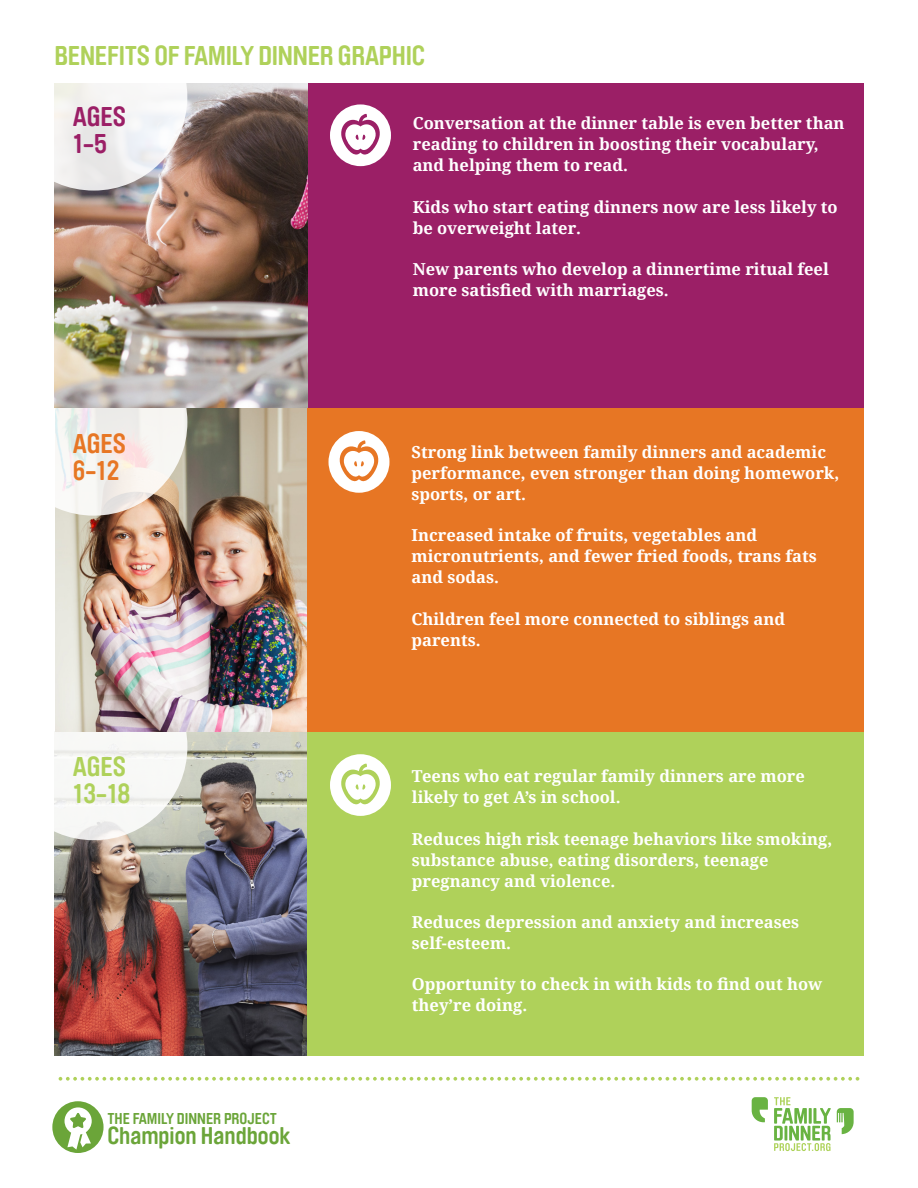
<style>
.page{position:relative;width:918px;height:1188px;background:#fff}
.page>*{position:absolute;margin:0;border:0;box-sizing:border-box;transform-origin:0 0}
.t1{font:700 27px/27px "Brauer Neue";letter-spacing:-.01em;color:#afd15a}
.t2{font:700 27px/27px "Brauer Neue";color:#e77624}
.t3{font:700 27px/27px "Brauer Neue";color:#9b1f66}
.t4{font:700 24px "Brauer Neue";color:#6ba539}
.Bulleted_List{font:700 16.5px/21px "Noto Serif";color:#fff}
.t5{font:700 15.6px "Brauer Neue";color:#6ba539}
</style>
<div class="page">
<svg style="left:59px;top:1077px;width:800px;height:4px"></svg>
<svg style="left:752px;top:1097px;width:16px;height:25px"></svg>
<svg style="left:837px;top:1108px;width:17px;height:26px"></svg>
<svg style="left:774px;top:1097px;width:57px;height:54px"></svg>
<div style="left:52px;top:1101px;width:52px;height:52px;background:#6ba539;border-radius:50%"></div>
<svg style="left:65px;top:1107px;width:27px;height:43px"></svg>
<img style="left:54px;top:408px;width:254px;height:648px">
<svg style="left:0;top:653px;width:187px;height:187px"></svg>
<svg style="left:0;top:328px;width:187px;height:188px"></svg>
<div style="left:308px;top:732px;width:556px;height:324px;background:#afd15a"></div>
<div style="left:308px;top:408px;width:556px;height:324px;background:#e77624"></div>
<div style="left:330px;top:754px;width:61px;height:62px;background:#fff;border-radius:50%"></div>
<svg style="left:341px;top:764px;width:39px;height:41px"></svg>
<div style="left:329px;top:431px;width:60px;height:62px;background:#fff;border-radius:50%"></div>
<svg style="left:339px;top:440px;width:40px;height:42px"></svg>
<div style="left:308px;top:83px;width:556px;height:325px;background:#9b1f66"></div>
<div style="left:330px;top:104px;width:61px;height:62px;background:#fff;border-radius:50%"></div>
<svg style="left:341px;top:114px;width:39px;height:41px"></svg>
<img style="left:54px;top:83px;width:254px;height:325px">
<svg style="left:0;top:3px;width:187px;height:188px"></svg>
<h2 class="t1" style="left:55px;top:42px;width:372px">BENEFITS OF FAMILY DINNER GRAPHIC</h2>
<p class="t3" style="left:73px;top:104px;width:55px">AGES<br>1-5</p>
<p class="t2" style="left:73px;top:430px;width:55px">AGES<br>6-12</p>
<p class="t1" style="left:73px;top:753px;width:59px">AGES<br>13-18</p>
<p class="t5" style="left:107px;top:1109px;width:171px">THE FAMILY DINNER PROJECT</p>
<h2 class="t4" style="left:107px;top:1122px;width:185px">Champion Handbook</h2>
<p class="Bulleted_List" style="left:413px;top:112px;width:433px">Conversation at the dinner table is even better than reading to children in boosting their vocabulary, and helping them to read.</p>
<p class="Bulleted_List" style="left:413px;top:196px;width:426px">Kids who start eating dinners now are less likely to be overweight later.</p>
<p class="Bulleted_List" style="left:413px;top:258px;width:418px">New parents who develop a dinnertime ritual feel more satisfied with marriages.</p>
<p class="Bulleted_List" style="left:411px;top:441px;width:429px">Strong link between family dinners and academic performance, even stronger than doing homework, sports, or art.</p>
<p class="Bulleted_List" style="left:411px;top:524px;width:407px">Increased intake of fruits, vegetables and micronutrients, and fewer fried foods, trans fats and sodas.</p>
<p class="Bulleted_List" style="left:411px;top:608px;width:375px">Children feel more connected to siblings and parents.</p>
<p class="Bulleted_List" style="left:412px;top:765px;width:395px">Teens who eat regular family dinners are more likely to get A’s in school.</p>
<p class="Bulleted_List" style="left:412px;top:828px;width:422px">Reduces high risk teenage behaviors like smoking, substance abuse, eating disorders, teenage pregnancy and violence.</p>
<p class="Bulleted_List" style="left:412px;top:911px;width:389px">Reduces depression and anxiety and increases self-esteem.</p>
<p class="Bulleted_List" style="left:412px;top:973px;width:412px">Opportunity to check in with kids to find out how they’re doing.</p>
</div>
